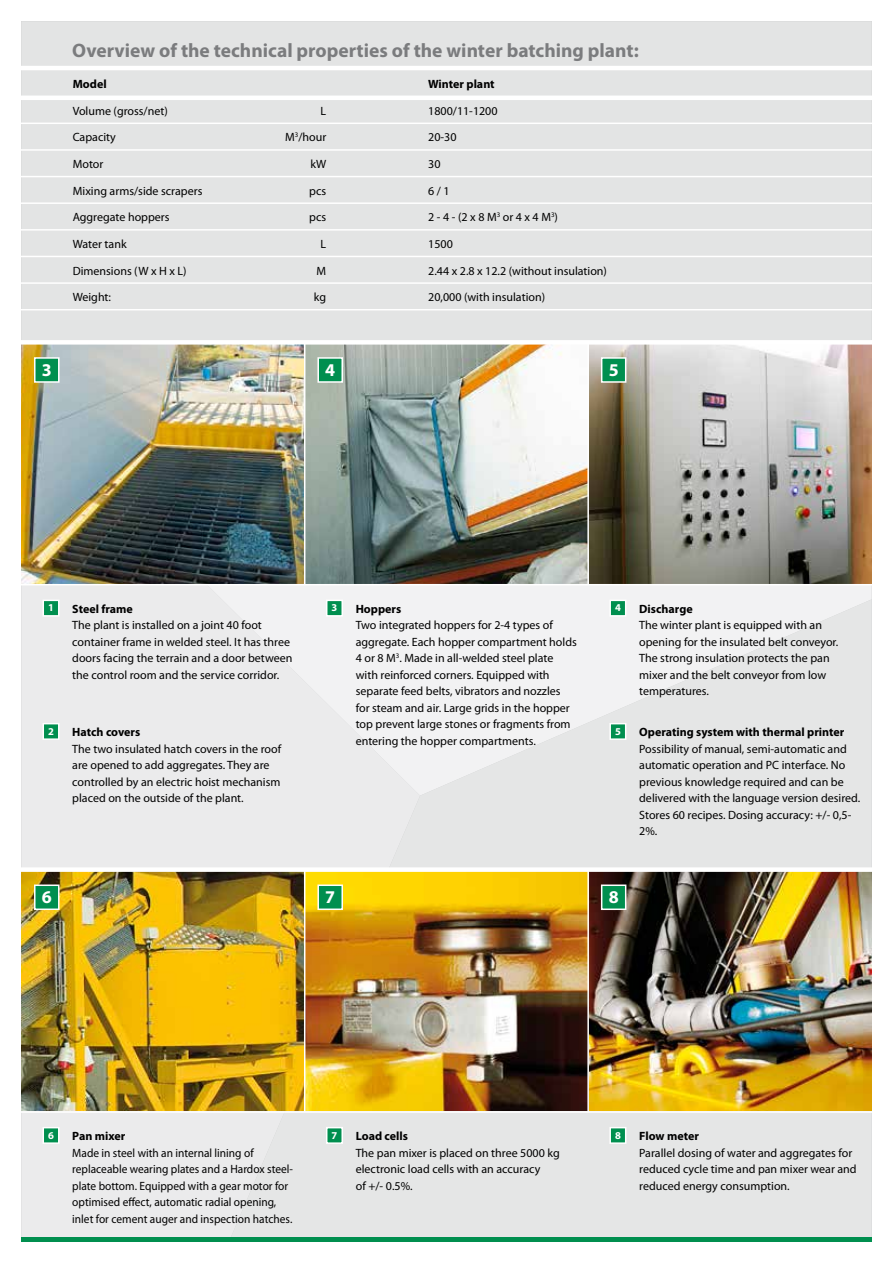
<style>
.page{position:relative;width:893px;height:1263px;background:#fff}
.page>*{position:absolute;margin:0;border:0;box-sizing:border-box;transform-origin:0 0}
.t1{font:700 19.5px "Myriad Pro";color:#7b7c7e}
.t2{font:700 18px "Myriad Pro";color:#fff}
.t3{font:12px/16.5px "Myriad Pro";color:#000}
.t4{font:12px/16.5px "Myriad Pro";color:#000;scale:.95 1}
.t5{font:700 12px "Myriad Pro";color:#000}
.t6{font:700 10.5px "Myriad Pro";color:#fff}
</style>
<div class="page">
<div style="left:21px;top:21px;width:851px;height:319px;background:#e3e4e4"></div>
<div style="left:21px;top:796px;width:208px;height:441px;background:#ebebec"></div>
<div style="left:21px;top:585px;width:851px;height:211px;background:#ebebec"></div>
<svg style="left:229px;top:599px;width:643px;height:638px;fill:#e5e6e6"></svg>
<hr style="left:0;top:123px;width:893px;height:1px;background:#fff">
<hr style="left:0;top:149px;width:893px;height:2px;background:#fff">
<hr style="left:0;top:176px;width:893px;height:1px;background:#fff">
<hr style="left:0;top:202px;width:893px;height:2px;background:#fff">
<hr style="left:0;top:229px;width:893px;height:2px;background:#fff">
<hr style="left:0;top:256px;width:893px;height:1px;background:#fff">
<hr style="left:0;top:282px;width:893px;height:2px;background:#fff">
<hr style="left:0;top:309px;width:893px;height:1px;background:#fff">
<hr style="left:0;top:96px;width:893px;height:4px;background:#fff">
<hr style="left:0;top:66px;width:893px;height:4px;background:#fff">
<div style="left:21px;top:1237px;width:851px;height:5px;background:#008f4f"></div>
<img style="left:21px;top:345px;width:851px;height:239px">
<img style="left:21px;top:872px;width:851px;height:239px">
<div style="left:43px;top:600px;width:17px;height:17px;background:#008f4f;border:2px solid #fff"></div>
<div style="left:43px;top:1127px;width:17px;height:17px;background:#008f4f;border:2px solid #fff"></div>
<div style="left:43px;top:723px;width:17px;height:17px;background:#008f4f;border:2px solid #fff"></div>
<div style="left:326px;top:600px;width:17px;height:17px;background:#008f4f;border:2px solid #fff"></div>
<div style="left:326px;top:1127px;width:17px;height:17px;background:#008f4f;border:2px solid #fff"></div>
<div style="left:609px;top:600px;width:17px;height:17px;background:#008f4f;border:2px solid #fff"></div>
<div style="left:609px;top:1127px;width:17px;height:17px;background:#008f4f;border:2px solid #fff"></div>
<div style="left:609px;top:723px;width:17px;height:17px;background:#008f4f;border:2px solid #fff"></div>
<hr style="left:304px;top:342px;width:1px;height:242px;background:#fff">
<hr style="left:304px;top:869px;width:1px;height:242px;background:#fff">
<hr style="left:587px;top:342px;width:2px;height:242px;background:#fff">
<hr style="left:587px;top:869px;width:2px;height:242px;background:#fff">
<div style="left:0;top:867px;width:893px;height:5px;background:#fff"></div>
<hr style="left:0;top:1111px;width:893px;height:2px;background:#fff">
<div style="left:34px;top:357px;width:26px;height:26px;background:#008f4f;border:2px solid #fff"></div>
<div style="left:34px;top:884px;width:26px;height:26px;background:#008f4f;border:2px solid #fff"></div>
<div style="left:317px;top:357px;width:26px;height:26px;background:#008f4f;border:2px solid #fff"></div>
<div style="left:317px;top:884px;width:26px;height:26px;background:#008f4f;border:2px solid #fff"></div>
<div style="left:601px;top:357px;width:25px;height:26px;background:#008f4f;border:2px solid #fff"></div>
<div style="left:601px;top:884px;width:25px;height:26px;background:#008f4f;border:2px solid #fff"></div>
<h1 class="t1" style="left:72px;top:38px;width:568px">Overview of the technical properties of the winter batching plant:</h1>
<p class="t5" style="left:73px;top:76px;width:35px">Model</p>
<p class="t5" style="left:428px;top:76px;width:68px">Winter plant</p>
<p class="t3" style="left:73px;top:102px;width:97px">Volume (gross/net)</p>
<p class="t3" style="left:321px;top:102px;width:7px">L</p>
<p class="t3" style="left:428px;top:102px;width:71px">1800/11-1200</p>
<p class="t3" style="left:73px;top:129px;width:45px">Capacity</p>
<p class="t3" style="left:285px;top:129px;width:43px">M<sup>3</sup>/hour</p>
<p class="t3" style="left:428px;top:129px;width:30px">20-30</p>
<p class="t3" style="left:73px;top:156px;width:32px">Motor</p>
<p class="t3" style="left:310px;top:156px;width:17px">kW</p>
<p class="t3" style="left:428px;top:156px;width:14px">30</p>
<p class="t3" style="left:73px;top:182px;width:131px">Mixing arms/side scrapers</p>
<p class="t3" style="left:309px;top:182px;width:18px">pcs</p>
<p class="t3" style="left:428px;top:182px;width:23px">6 / 1</p>
<p class="t3" style="left:73px;top:209px;width:98px">Aggregate hoppers</p>
<p class="t3" style="left:309px;top:209px;width:18px">pcs</p>
<p class="t3" style="left:428px;top:209px;width:131px">2 - 4 - (2 x 8 M<sup>3</sup> or 4 x 4 M<sup>3</sup>)</p>
<p class="t3" style="left:73px;top:235px;width:55px">Water tank</p>
<p class="t3" style="left:321px;top:235px;width:7px">L</p>
<p class="t3" style="left:428px;top:235px;width:26px">1500</p>
<p class="t3" style="left:73px;top:262px;width:115px">Dimensions (W x H x L)</p>
<p class="t3" style="left:317px;top:262px;width:11px">M</p>
<p class="t3" style="left:428px;top:262px;width:180px">2.44 x 2.8 x 12.2 (without insulation)</p>
<p class="t3" style="left:73px;top:289px;width:40px">Weight:</p>
<p class="t3" style="left:314px;top:289px;width:14px">kg</p>
<p class="t3" style="left:428px;top:289px;width:118px">20,000 (with insulation)</p>
<h2 class="t2" style="left:42px;top:358px;width:11px">3</h2>
<h2 class="t2" style="left:325px;top:358px;width:11px">4</h2>
<h2 class="t2" style="left:609px;top:358px;width:11px">5</h2>
<p class="t6" style="left:48px;top:601px;width:7px">1</p>
<p class="t5" style="left:72px;top:601px;width:62px">Steel frame</p>
<p class="t3" style="left:72px;top:617px;width:222px">The plant is installed on a joint 40 foot container frame in welded steel. It has three doors facing the terrain and a door between the control room and the service corridor.</p>
<p class="t6" style="left:48px;top:724px;width:7px">2</p>
<p class="t5" style="left:72px;top:724px;width:70px">Hatch covers</p>
<p class="t3" style="left:72px;top:740px;width:210px">The two insulated hatch covers in the roof are opened to add aggregates. They are controlled by an electric hoist mechanism placed on the outside of the plant.</p>
<p class="t6" style="left:332px;top:601px;width:7px">3</p>
<p class="t5" style="left:356px;top:601px;width:47px">Hoppers</p>
<p class="t3" style="left:356px;top:617px;width:223px">Two integrated hoppers for 2-4 types of aggregate. Each hopper compartment holds 4 or 8 M<sup>3</sup>. Made in all-welded steel plate with reinforced corners. Equipped with separate feed belts, vibrators and nozzles for steam and air. Large grids in the hopper top prevent large stones or fragments from entering the hopper compartments.</p>
<p class="t6" style="left:615px;top:601px;width:7px">4</p>
<p class="t6" style="left:615px;top:724px;width:7px">5</p>
<p class="t5" style="left:639px;top:601px;width:55px">Discharge</p>
<p class="t3" style="left:639px;top:617px;width:201px">The winter plant is equipped with an opening for the insulated belt conveyor.<br>The strong insulation protects the pan mixer and the belt conveyor from low temperatures.</p>
<p class="t5" style="left:639px;top:724px;width:207px">Operating system with thermal printer</p>
<p class="t3" style="left:639px;top:740px;width:223px">Possibility of manual, semi-automatic and automatic operation and PC interface. No previous knowledge required and can be delivered with the language version desired.<br>Stores 60 recipes. Dosing accuracy: +/- 0,5- 2%.</p>
<h2 class="t2" style="left:42px;top:885px;width:11px">6</h2>
<h2 class="t2" style="left:325px;top:885px;width:11px">7</h2>
<h2 class="t2" style="left:609px;top:885px;width:11px">8</h2>
<p class="t6" style="left:48px;top:1128px;width:7px">6</p>
<p class="t5" style="left:72px;top:1128px;width:55px">Pan mixer</p>
<p class="t4" style="left:72px;top:1144px;width:234px">Made in steel with an internal lining of replaceable wearing plates and a Hardox steel&shy;plate bottom. Equipped with a gear motor for optimised effect, automatic radial opening, inlet for cement auger and inspection hatches.</p>
<p class="t6" style="left:332px;top:1128px;width:7px">7</p>
<p class="t5" style="left:356px;top:1128px;width:54px">Load cells</p>
<p class="t3" style="left:356px;top:1144px;width:206px">The pan mixer is placed on three 5000 kg electronic load cells with an accuracy<br>of +/- 0.5%.</p>
<p class="t6" style="left:615px;top:1128px;width:7px">8</p>
<p class="t5" style="left:639px;top:1128px;width:61px">Flow meter</p>
<p class="t3" style="left:639px;top:1144px;width:219px">Parallel dosing of water and aggregates for reduced cycle time and pan mixer wear and reduced energy consumption.</p>
</div>
